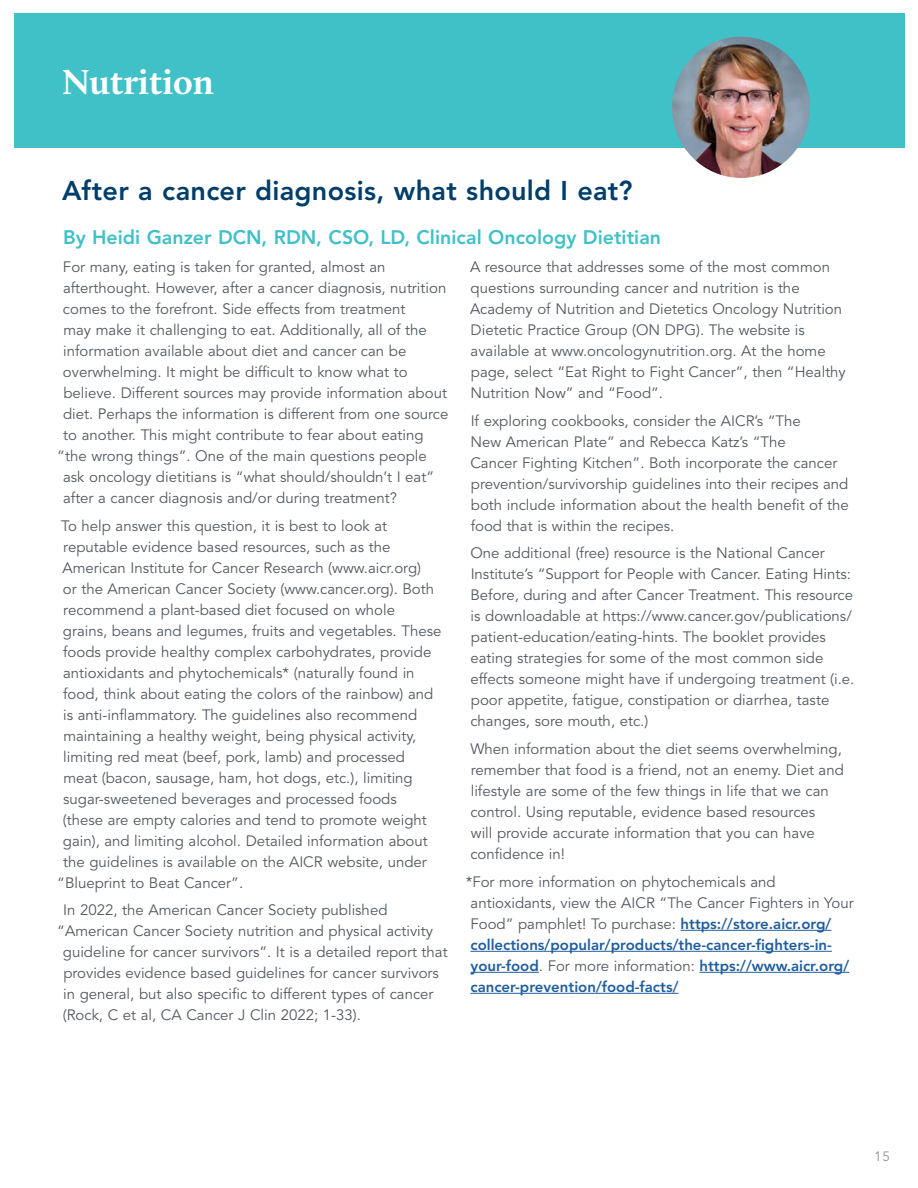
<style>
.page{position:relative;width:918px;height:1188px;background:#fff}
.page>*{position:absolute;margin:0;border:0;box-sizing:border-box;transform-origin:0 0}
.t1{font:700 36px "Calluna";color:#fff}
.t2{font:800 27px "Avenir LT Std";letter-spacing:.01em;color:#003e6a}
.t3{font:800 19.5px "Avenir LT Std";color:#3fc1c7}
.t4{font:15px/21px "Avenir LT Std";color:#53595f}
.t5{font:800 15px/21px "Avenir LT Std";color:#215e9e}
.t6{font:13.5px "Avenir LT Std";color:#939598}
.s1{font-weight:400;color:#53595f}
</style>
<div class="page">
<div style="left:15px;top:14px;width:890px;height:134px;background:#3fc1c7"></div>
<hr style="left:681px;top:930px;width:150px;height:1px;background:#215e9e">
<hr style="left:470px;top:951px;width:362px;height:1px;background:#215e9e">
<hr style="left:471px;top:972px;width:68px;height:1px;background:#215e9e">
<hr style="left:699px;top:972px;width:150px;height:1px;background:#215e9e">
<hr style="left:470px;top:993px;width:209px;height:1px;background:#215e9e">
<img style="left:672px;top:37px;width:138px;height:141px">
<h1 class="t1" style="left:62px;top:60px;width:154px">Nutrition</h1>
<h2 class="t2" style="left:62px;top:175px;width:572px">After a cancer diagnosis, what should I eat?</h2>
<h3 class="t3" style="left:63px;top:226px;width:600px">By Heidi Ganzer DCN, RDN, CSO, LD, Clinical Oncology Dietitian</h3>
<p class="t4" style="left:63px;top:257px;width:324px">For many, eating is taken for granted, almost an</p>
<p class="t4" style="left:63px;top:278px;width:385px">afterthought. However, after a cancer diagnosis, nutrition</p>
<p class="t4" style="left:63px;top:299px;width:344px">comes to the forefront. Side effects from treatment</p>
<p class="t4" style="left:63px;top:320px;width:365px">may make it challenging to eat. Additionally, all of the</p>
<p class="t4" style="left:63px;top:341px;width:345px">information available about diet and cancer can be</p>
<p class="t4" style="left:63px;top:362px;width:346px">overwhelming. It might be difficult to know what to</p>
<p class="t4" style="left:63px;top:383px;width:385px">believe. Different sources may provide information about</p>
<p class="t4" style="left:63px;top:404px;width:387px">diet. Perhaps the information is different from one source</p>
<p class="t4" style="left:63px;top:425px;width:362px">to another. This might contribute to fear about eating</p>
<p class="t4" style="left:57px;top:446px;width:371px">“the wrong things”. One of the main questions people</p>
<p class="t4" style="left:63px;top:467px;width:373px">ask oncology dietitians is “what should/shouldn’t I eat”</p>
<p class="t4" style="left:63px;top:488px;width:335px">after a cancer diagnosis and/or during treatment?</p>
<p class="t4" style="left:61px;top:515px;width:328px">To help answer this question, it is best to look at</p>
<p class="t4" style="left:63px;top:536px;width:329px">reputable evidence based resources, such as the</p>
<p class="t4" style="left:63px;top:557px;width:360px">American Institute for Cancer Research (www.aicr.org)</p>
<p class="t4" style="left:63px;top:578px;width:373px">or the American Cancer Society (www.cancer.org). Both</p>
<p class="t4" style="left:63px;top:599px;width:333px">recommend a plant-based diet focused on whole</p>
<p class="t4" style="left:63px;top:620px;width:380px">grains, beans and legumes, fruits and vegetables. These</p>
<p class="t4" style="left:63px;top:641px;width:370px">foods provide healthy complex carbohydrates, provide</p>
<p class="t4" style="left:63px;top:662px;width:353px">antioxidants and phytochemicals* (naturally found in</p>
<p class="t4" style="left:63px;top:683px;width:372px">food, think about eating the colors of the rainbow) and</p>
<p class="t4" style="left:63px;top:704px;width:356px">is anti-inflammatory. The guidelines also recommend</p>
<p class="t4" style="left:63px;top:725px;width:355px">maintaining a healthy weight, being physical activity,</p>
<p class="t4" style="left:63px;top:746px;width:343px">limiting red meat (beef, pork, lamb) and processed</p>
<p class="t4" style="left:63px;top:767px;width:351px">meat (bacon, sausage, ham, hot dogs, etc.), limiting</p>
<p class="t4" style="left:63px;top:788px;width:335px">sugar-sweetened beverages and processed foods</p>
<p class="t4" style="left:63px;top:809px;width:366px">(these are empty calories and tend to promote weight</p>
<p class="t4" style="left:63px;top:830px;width:366px">gain), and limiting alcohol. Detailed information about</p>
<p class="t4" style="left:63px;top:851px;width:365px">the guidelines is available on the AICR website, under</p>
<p class="t4" style="left:57px;top:872px;width:187px">“Blueprint to Beat Cancer”.</p>
<p class="t4" style="left:63px;top:900px;width:326px">In 2022, the American Cancer Society published</p>
<p class="t4" style="left:57px;top:921px;width:377px">“American Cancer Society nutrition and physical activity</p>
<p class="t4" style="left:63px;top:942px;width:386px">guideline for cancer survivors”. It is a detailed report that</p>
<p class="t4" style="left:63px;top:963px;width:377px">provides evidence based guidelines for cancer survivors</p>
<p class="t4" style="left:63px;top:984px;width:372px">in general, but also specific to different types of cancer</p>
<p class="t4" style="left:63px;top:1005px;width:300px">(Rock, C et al, CA Cancer J Clin 2022; 1-33).</p>
<p class="t4" style="left:470px;top:257px;width:377px">A resource that addresses some of the most common questions surrounding cancer and nutrition is the Academy of Nutrition and Dietetics Oncology Nutrition Dietetic Practice Group (ON DPG). The website is available at www.oncologynutrition.org. At the home page, select “Eat Right to Fight Cancer”, then “Healthy Nutrition Now” and “Food”.</p>
<p class="t4" style="left:470px;top:410px;width:380px">If exploring cookbooks, consider the AICR’s “The<br>New American Plate” and Rebecca Katz’s “The<br>Cancer Fighting Kitchen”. Both incorporate the cancer prevention/survivorship guidelines into their recipes and both include information about the health benefit of the food that is within the recipes.</p>
<p class="t4" style="left:470px;top:543px;width:386px">One additional (free) resource is the National Cancer Institute’s “Support for People with Cancer. Eating Hints:<br>Before, during and after Cancer Treatment. This resource is downloadable at https://www.cancer.gov/publications/ patient-education/eating-hints. The booklet provides eating strategies for some of the most common side effects someone might have if undergoing treatment (i.e. poor appetite, fatigue, constipation or diarrhea, taste changes, sore mouth, etc.)</p>
<p class="t4" style="left:470px;top:739px;width:375px">When information about the diet seems overwhelming, remember that food is a friend, not an enemy. Diet and lifestyle are some of the few things in life that we can control. Using reputable, evidence based resources<br>will provide accurate information that you can have confidence in!</p>
<p class="t5" style="left:470px;top:871px;width:385px;text-indent:-5px"><span class="s1">*For more information on phytochemicals and antioxidants, view the AICR “The Cancer Fighters in Your Food” pamphlet! To purchase:</span> https://store.aicr.org/ collections/popular/products/the-cancer-fighters-in&shy;your-food<span class="s1">. For more information:</span> https://www.aicr.org/ cancer-prevention/food-facts/</p>
<p class="t6" style="left:874px;top:1149px;width:17px">15</p>
</div>
